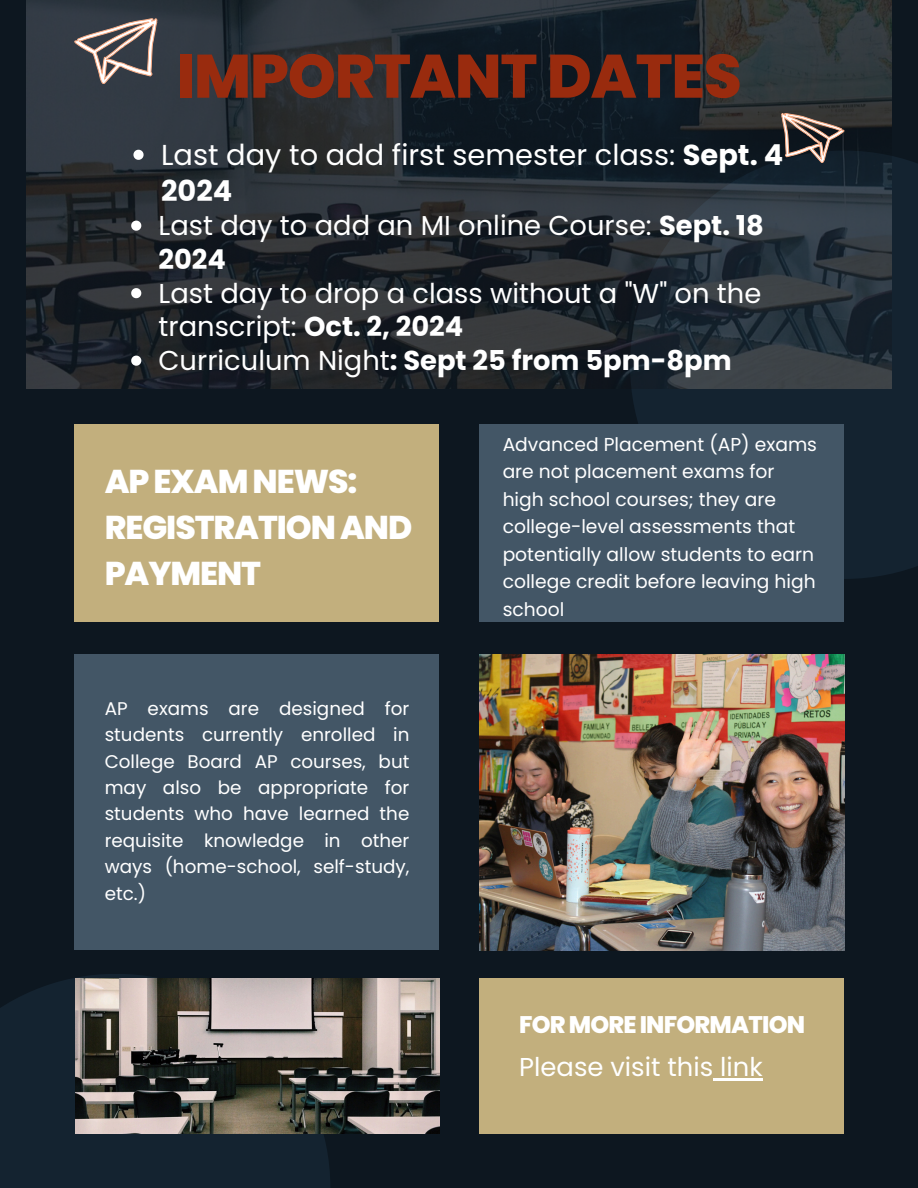
<style>
.page{position:relative;width:918px;height:1188px;background:#0d1720}
.page>*{position:absolute;margin:0;border:0;box-sizing:border-box;transform-origin:0 0}
.t1{font:800 61.2px "Poppins";letter-spacing:-.02em;color:#992b0e}
.t2{font:800 33px/46.2px "Poppins";letter-spacing:-.035em;color:#fff}
.t3{font:28.8px/36px "Poppins";color:#fff}
.t4{font:27.3px/33.8px "Poppins";color:#fff}
.t5{font:700 27.3px "Poppins";color:#fff}
.t6{font:25.8px "Poppins";color:#fff}
.t7{font:800 24px "Poppins";letter-spacing:-.035em;color:#fff}
.t8{font:18.75px/27.5px "Poppins";color:#fff}
.t9{font:18.3px/26.4px "Poppins";color:#fff;text-align:justify}
.s1{font-weight:700}
.s2{font-weight:400}
</style>
<div class="page">
<div style="left:0;top:974px;width:330px;height:214px;background:#142330"></div>
<div style="left:632px;top:156px;width:286px;height:423px;background:#142330"></div>
<img style="left:480px;top:654px;width:364px;height:296px">
<img style="left:75px;top:979px;width:365px;height:155px">
<img style="left:26px;top:0;width:865px;height:389px">
<div style="left:74px;top:654px;width:365px;height:296px;background:#435666"></div>
<div style="left:74px;top:424px;width:365px;height:198px;background:#c2af7d"></div>
<div style="left:480px;top:979px;width:364px;height:155px;background:#c2af7d"></div>
<div style="left:480px;top:424px;width:364px;height:198px;background:#435666"></div>
<svg style="left:74px;top:19px;width:83px;height:65px;background:#6d6869"></svg>
<svg style="left:782px;top:113px;width:62px;height:50px"></svg>
<svg style="left:133px;top:150px;width:11px;height:10px"></svg>
<svg style="left:131px;top:221px;width:10px;height:10px"></svg>
<svg style="left:131px;top:288px;width:10px;height:10px"></svg>
<svg style="left:131px;top:356px;width:10px;height:10px"></svg>
<hr style="left:713px;top:1078px;width:50px;height:2px;background:#fff">
<p class="t1" style="left:176px;top:33px;width:567px">IMPORTANT DATES</p>
<h1 class="t3" style="left:161px;top:137px;width:624px">Last day to add first semester class: <span class="s1">Sept. 4<br>2024</span></h1>
<p class="t4" style="left:159px;top:209px;width:607px">Last day to add an MI online Course: <span class="s1">Sept. 18<br>2024</span></p>
<p class="t4" style="left:159px;top:276px;width:604px">Last day to drop a class without a "W" on the transcript: <span class="s1">Oct. 2, 2024</span></p>
<p class="t5" style="left:159px;top:342px;width:575px"><span class="s2">Curriculum Night</span>: Sept 25 from 5pm-8pm</p>
<p class="t2" style="left:105px;top:458px;width:309px">AP EXAM NEWS:<br>REGISTRATION AND<br>PAYMENT</p>
<p class="t9" style="left:105px;top:695px;width:306px">AP exams are designed for students currently enrolled in College Board AP courses, but may also be appropriate for students who have learned the requisite knowledge in other ways (home-school, self-study, etc.)</p>
<p class="t8" style="left:503px;top:430px;width:316px">Advanced Placement (AP) exams are not placement exams for high school courses; they are college-level assessments that potentially allow students to earn college credit before leaving high school</p>
<p class="t7" style="left:519px;top:1007px;width:288px">FOR MORE INFORMATION</p>
<h2 class="t6" style="left:519px;top:1049px;width:245px">Please visit this link</h2>
</div>
